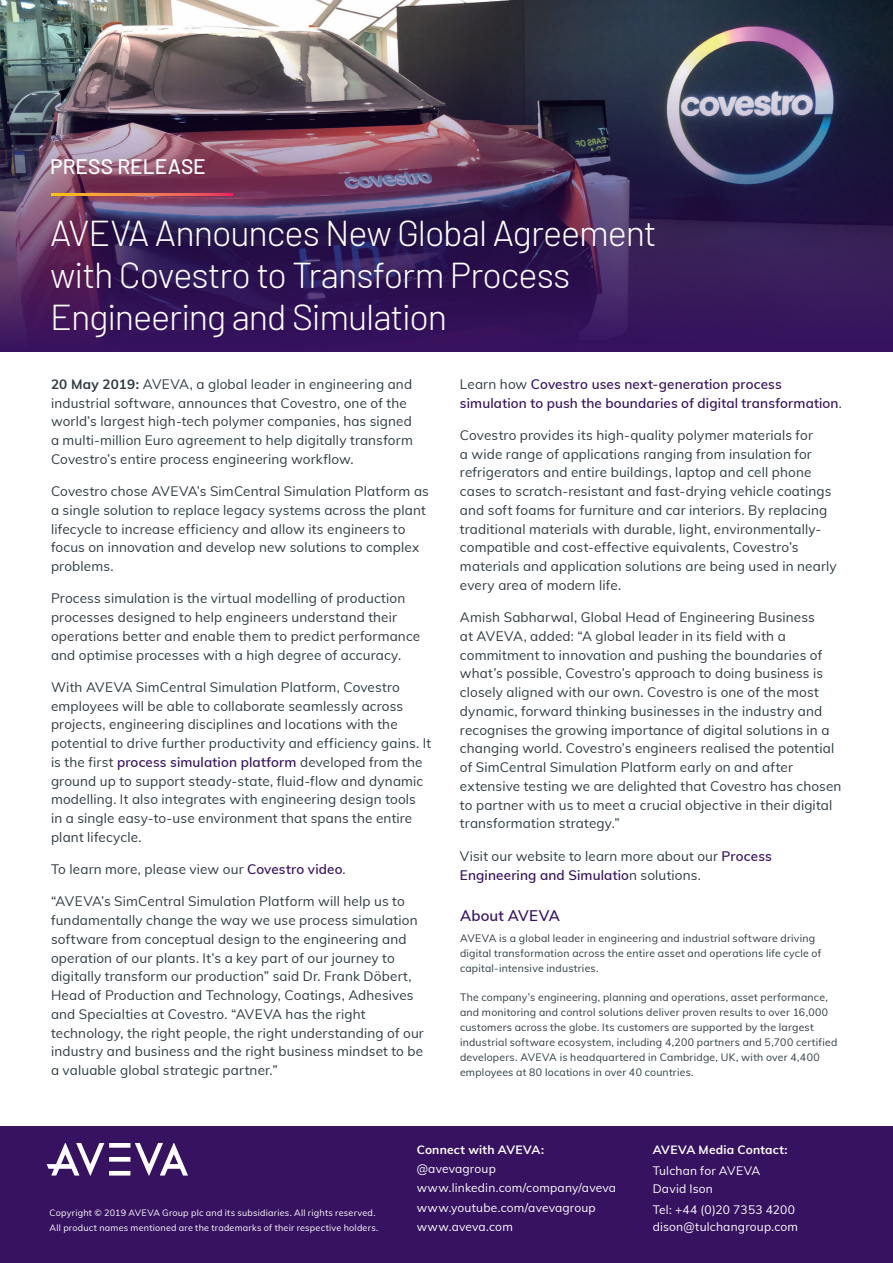
<style>
.page{position:relative;width:893px;height:1263px;background:#fff}
.page>*{position:absolute;margin:0;border:0;box-sizing:border-box;transform-origin:0 0}
.t1{font:300 36px/42px "Barlow";letter-spacing:-.03em;color:#fff}
.t2{font:500 21px "Barlow";color:#fff}
.t3{font:600 15px "Muli";letter-spacing:.01em;color:#371260}
.t4{font:13.5px/18.8px "Muli";letter-spacing:.01em;color:#2f3b41}
.t5{font:600 13.5px/18.8px "Muli";letter-spacing:.01em;color:#371260}
.t6{font:12px/19.2px "Muli";letter-spacing:.015em;color:#fff}
.t7{font:700 12px "Muli";letter-spacing:.015em;color:#fff}
.t8{font:10.5px/15px "Muli";letter-spacing:.02em;color:#2f3b41}
.t9{font:9px/15px "Muli";letter-spacing:.025em;color:#fff}
.s1{font-weight:700}
.s2{font-weight:600;color:#371260}
.s3{font-weight:400;color:#2f3b41}
</style>
<div class="page">
<img style="left:0;top:0;width:893px;height:352px">
<svg style="left:51px;top:193px;width:181px;height:2px"></svg>
<div style="left:0;top:1127px;width:893px;height:136px;background:#371260"></div>
<div style="left:109px;top:1143px;width:21px;height:5px;background:#fff"></div>
<div style="left:109px;top:1157px;width:21px;height:5px;background:#fff"></div>
<hr style="left:109px;top:1171px;width:21px;height:4px;background:#fff">
<svg style="left:47px;top:1143px;width:57px;height:33px"></svg>
<svg style="left:135px;top:1143px;width:53px;height:33px"></svg>
<h2 class="t2" style="left:50px;top:153px;width:157px">PRESS RELEASE</h2>
<h1 class="t1" style="left:50px;top:211px;width:608px">AVEVA Announces New Global Agreement with Covestro to Transform Process<br>Engineering and Simulation</h1>
<p class="t4" style="left:51px;top:374px;width:363px"><span class="s1">20 May 2019:</span> AVEVA, a global leader in engineering and industrial software, announces that Covestro, one of the world’s largest high-tech polymer companies, has signed a multi-million Euro agreement to help digitally transform Covestro’s entire process engineering workflow.</p>
<p class="t4" style="left:51px;top:481px;width:379px">Covestro chose AVEVA’s SimCentral Simulation Platform as a single solution to replace legacy systems across the plant lifecycle to increase efficiency and allow its engineers to focus on innovation and develop new solutions to complex problems.</p>
<p class="t4" style="left:51px;top:588px;width:371px">Process simulation is the virtual modelling of production processes designed to help engineers understand their operations better and enable them to predict performance and optimise processes with a high degree of accuracy.</p>
<p class="t4" style="left:51px;top:677px;width:382px">With AVEVA SimCentral Simulation Platform, Covestro employees will be able to collaborate seamlessly across projects, engineering disciplines and locations with the potential to drive further productivity and efficiency gains. It is the first <span class="s2">process simulation platform</span> developed from the ground up to support steady-state, fluid-flow and dynamic modelling. It also integrates with engineering design tools<br>in a single easy-to-use environment that spans the entire plant lifecycle.</p>
<p class="t4" style="left:51px;top:859px;width:296px">To learn more, please view our <span class="s2">Covestro video</span>.</p>
<p class="t4" style="left:51px;top:891px;width:374px">“AVEVA’s SimCentral Simulation Platform will help us to fundamentally change the way we use process simulation software from conceptual design to the engineering and operation of our plants. It’s a key part of our journey to digitally transform our production” said Dr. Frank Döbert, Head of Production and Technology, Coatings, Adhesives and Specialties at Covestro. “AVEVA has the right technology, the right people, the right understanding of our industry and business and the right business mindset to be a valuable global strategic partner.”</p>
<p class="t5" style="left:460px;top:374px;width:383px"><span class="s3">Learn how</span> Covestro uses next-generation process simulation to push the boundaries of digital transformation<span class="s3">.</span></p>
<p class="t4" style="left:460px;top:425px;width:378px">Covestro provides its high-quality polymer materials for<br>a wide range of applications ranging from insulation for refrigerators and entire buildings, laptop and cell phone cases to scratch-resistant and fast-drying vehicle coatings and soft foams for furniture and car interiors. By replacing traditional materials with durable, light, environmentally&shy;compatible and cost-effective equivalents, Covestro’s materials and application solutions are being used in nearly every area of modern life.</p>
<p class="t4" style="left:460px;top:607px;width:383px">Amish Sabharwal, Global Head of Engineering Business<br>at AVEVA, added: “A global leader in its field with a commitment to innovation and pushing the boundaries of what’s possible, Covestro’s approach to doing business is closely aligned with our own. Covestro is one of the most dynamic, forward thinking businesses in the industry and recognises the growing importance of digital solutions in a changing world. Covestro’s engineers realised the potential of SimCentral Simulation Platform early on and after extensive testing we are delighted that Covestro has chosen to partner with us to meet a crucial objective in their digital transformation strategy.”</p>
<p class="t4" style="left:460px;top:846px;width:313px">Visit our website to learn more about our <span class="s2">Process<br>Engineering and Simulatio</span>n solutions.</p>
<p class="t3" style="left:460px;top:904px;width:101px">About AVEVA</p>
<p class="t8" style="left:460px;top:931px;width:363px">AVEVA is a global leader in engineering and industrial software driving digital transformation across the entire asset and operations life cycle of capital-intensive industries.</p>
<p class="t8" style="left:460px;top:989px;width:379px">The company’s engineering, planning and operations, asset performance, and monitoring and control solutions deliver proven results to over 16,000 customers across the globe. Its customers are supported by the largest industrial software ecosystem, including 4,200 partners and 5,700 certified developers. AVEVA is headquartered in Cambridge, UK, with over 4,400 employees at 80 locations in over 40 countries.</p>
<p class="t9" style="left:50px;top:1205px;width:330px">Copyright © 2019 AVEVA Group plc and its subsidiaries. All rights reserved.<br>All product names mentioned are the trademarks of their respective holders.</p>
<p class="t7" style="left:417px;top:1141px;width:129px">Connect with AVEVA:</p>
<p class="t6" style="left:417px;top:1158px;width:201px">@avevagroup www.linkedin.com/company/aveva www.youtube.com/avevagroup www.aveva.com</p>
<p class="t7" style="left:653px;top:1141px;width:136px">AVEVA Media Contact:</p>
<p class="t6" style="left:653px;top:1162px;width:109px;line-height:17.2px">Tulchan for AVEVA<br>David Ison</p>
<p class="t6" style="left:653px;top:1200px;width:147px;line-height:17.2px">Tel: +44 (0)20 7353 4200 dison@tulchangroup.com</p>
</div>
